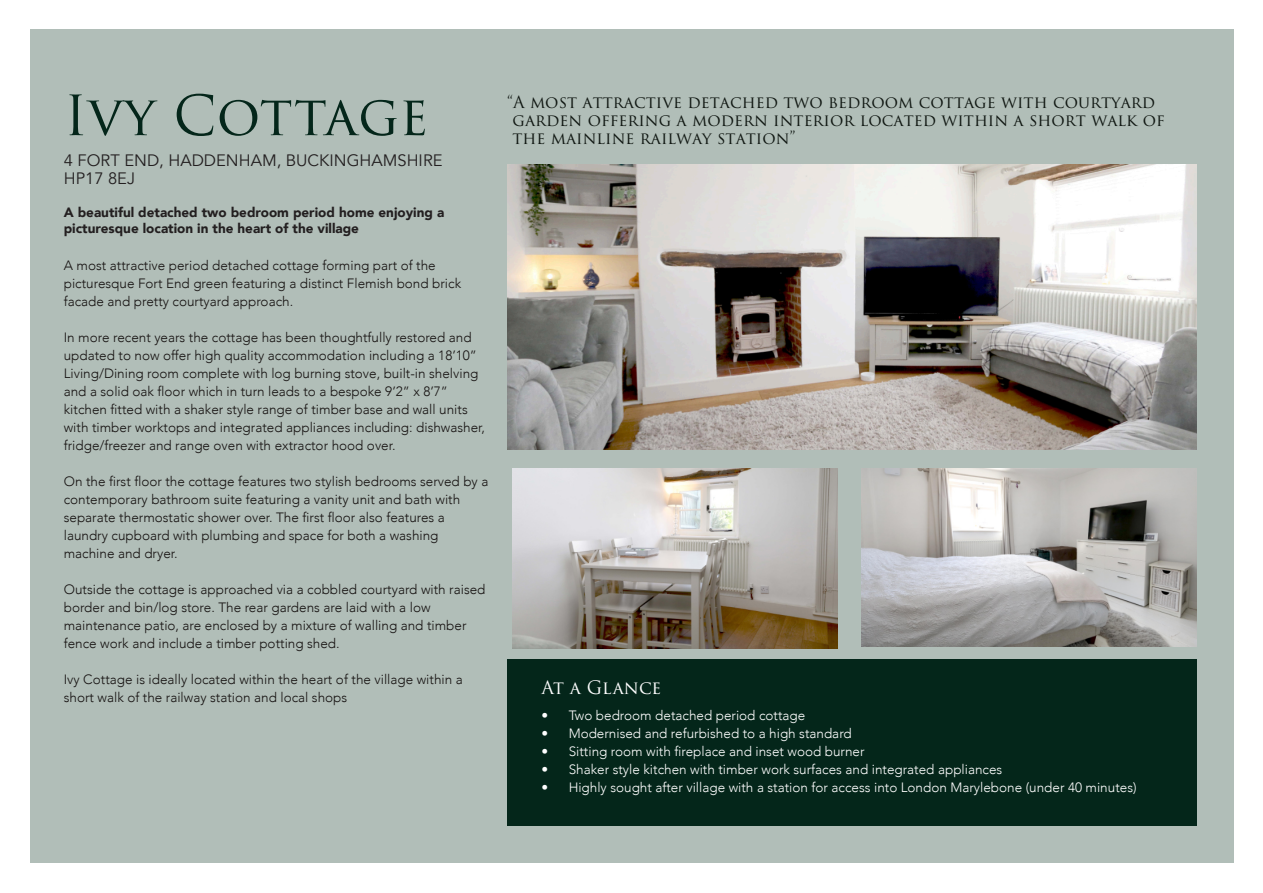
<style>
.page{position:relative;width:1263px;height:893px;background:#fff}
.page>*{position:absolute;margin:0;border:0;box-sizing:border-box;transform-origin:0 0}
.t1{font:54px "Trajan Pro 3";color:#04261a}
.t2{font:18px "Trajan Pro 3";letter-spacing:-.005em;color:#fff}
.t3{font:16.5px/18px "Trajan Pro 3";color:#101712}
.t4{font:16.5px/18px "Avenir";color:#231f20}
.t5{font:300 13.5px/18px "Avenir";color:#161211}
.t6{font:300 13.5px "Avenir";color:#fff}
.t7{font:900 13.5px/16.5px "Avenir";color:#231f20}
</style>
<div class="page">
<div style="left:30px;top:30px;width:1203px;height:833px;background:#b1beb8"></div>
<img style="left:507px;top:165px;width:689px;height:285px">
<img style="left:861px;top:469px;width:335px;height:177px">
<img style="left:513px;top:469px;width:324px;height:179px">
<div style="left:507px;top:659px;width:689px;height:167px;background:#04261a"></div>
<h1 class="t1" style="left:64px;top:95px;width:366px">Ivy Cottage</h1>
<p class="t4" style="left:64px;top:151px;width:380px">4 FORT END, HADDENHAM, BUCKINGHAMSHIRE<br>HP17 8EJ</p>
<p class="t7" style="left:64px;top:204px;width:382px">A beautiful detached two bedroom period home enjoying a picturesque location in the heart of the village</p>
<p class="t5" style="left:64px;top:256px;width:399px">A most attractive period detached cottage forming part of the picturesque Fort End green featuring a distinct Flemish bond brick facade and pretty courtyard approach.</p>
<p class="t5" style="left:64px;top:328px;width:423px">In more recent years the cottage has been thoughtfully restored and updated to now offer high quality accommodation including a 18’10” Living/Dining room complete with log burning stove, built-in shelving and a solid oak floor which in turn leads to a bespoke 9’2” x 8’7” kitchen fitted with a shaker style range of timber base and wall units with timber worktops and integrated appliances including: dishwasher, fridge/freezer and range oven with extractor hood over.</p>
<p class="t5" style="left:64px;top:472px;width:426px">On the first floor the cottage features two stylish bedrooms served by a contemporary bathroom suite featuring a vanity unit and bath with separate thermostatic shower over. The first floor also features a laundry cupboard with plumbing and space for both a washing machine and dryer.</p>
<p class="t5" style="left:64px;top:580px;width:423px">Outside the cottage is approached via a cobbled courtyard with raised border and bin/log store. The rear gardens are laid with a low maintenance patio, are enclosed by a mixture of walling and timber fence work and include a timber potting shed.</p>
<p class="t5" style="left:64px;top:670px;width:400px">Ivy Cottage is ideally located within the heart of the village within a short walk of the railway station and local shops</p>
<p class="t3" style="left:512px;top:95px;width:654px;text-indent:-5px">“A most attractive detached two bedroom cottage with courtyard garden offering a modern interior located within a short walk of the mainline railway station”</p>
<h2 class="t2" style="left:542px;top:681px;width:121px">At a Glance</h2>
<p class="t6" style="left:542px;top:706px;width:265px">• Two bedroom detached period cottage</p>
<p class="t6" style="left:542px;top:724px;width:312px">• Modernised and refurbished to a high standard</p>
<p class="t6" style="left:542px;top:743px;width:324px">• Sitting room with fireplace and inset wood burner</p>
<p class="t6" style="left:542px;top:761px;width:462px">• Shaker style kitchen with timber work surfaces and integrated appliances</p>
<p class="t6" style="left:542px;top:779px;width:596px">• Highly sought after village with a station for access into London Marylebone (under 40 minutes)</p>
</div>
